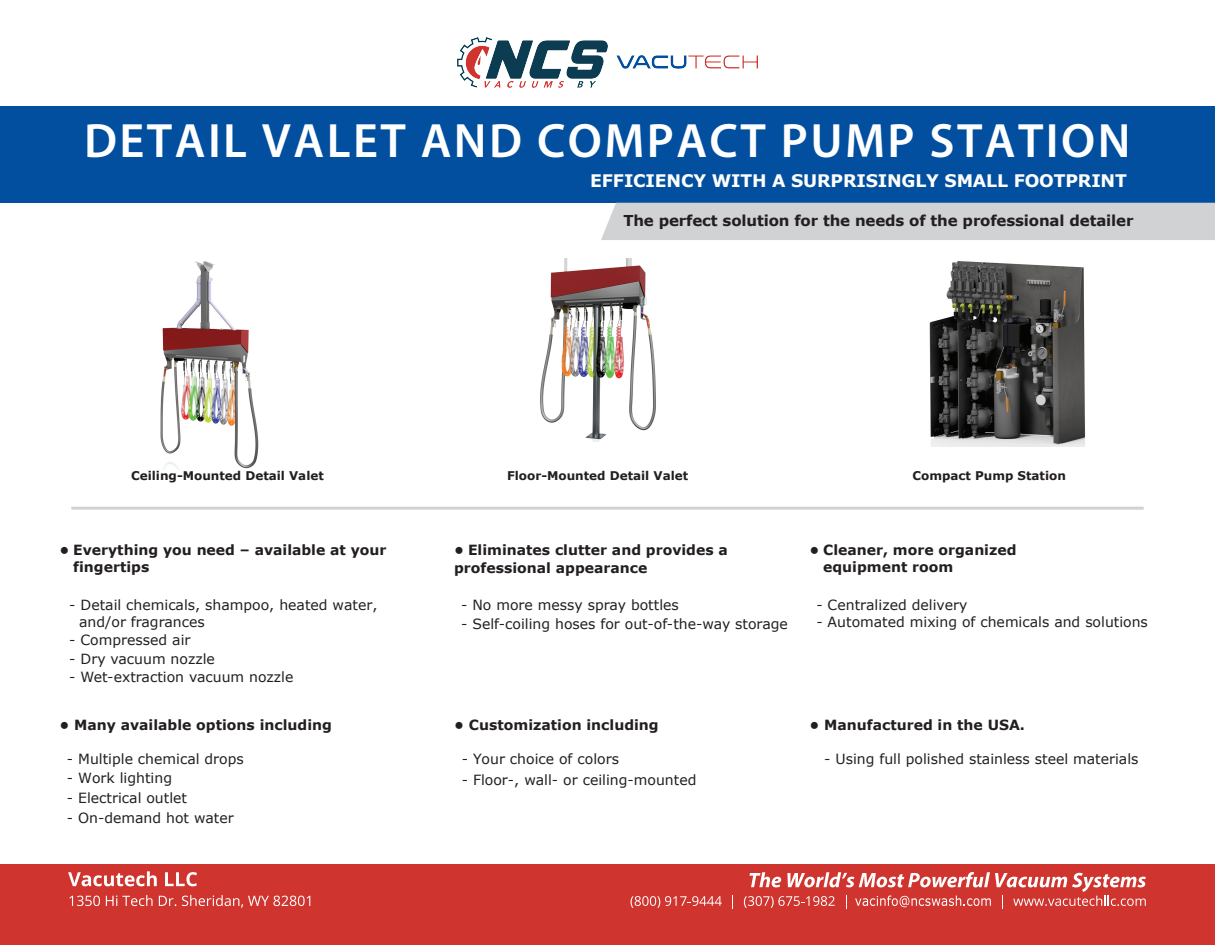
<style>
.page{position:relative;width:1215px;height:945px;background:#fff}
.page>*{position:absolute;margin:0;border:0;box-sizing:border-box;transform-origin:0 0}
.t1{font:600 48.45px "Myriad Pro";letter-spacing:.05em;color:#fff}
.t2{font:700 17.25px "Verdana";letter-spacing:-.01em;color:#fff}
.t3{font:700 15px "Verdana";letter-spacing:-.01em;color:#231f20}
.t4{font:14.1px/16.8px "Verdana";color:#231f20}
.t5{font:700 14.1px/16.8px "Verdana";color:#231f20}
.t6{font:700 12px "Verdana";color:#231f20}
</style>
<div class="page">
<img style="left:929px;top:261px;width:157px;height:185px">
<img style="left:540px;top:259px;width:116px;height:183px">
<div style="left:0;top:106px;width:1215px;height:97px;background:#014f9e"></div>
<div style="left:601px;top:203px;width:614px;height:37px;background:#d1d2d4"></div>
<hr style="left:71px;top:507px;width:1073px;height:3px;background:#d1d2d4">
<div style="left:0;top:864px;width:1215px;height:81px;background:#cf342e"></div>
<svg style="left:68px;top:871px;width:89px;height:15px"></svg>
<svg style="left:165px;top:872px;width:32px;height:14px"></svg>
<svg style="left:69px;top:896px;width:31px;height:10px"></svg>
<svg style="left:106px;top:895px;width:47px;height:11px"></svg>
<svg style="left:159px;top:896px;width:17px;height:10px"></svg>
<svg style="left:182px;top:895px;width:128px;height:13px"></svg>
<svg style="left:631px;top:896px;width:91px;height:12px"></svg>
<svg style="left:732px;top:896px;width:1px;height:13px"></svg>
<img style="left:160px;top:261px;width:99px;height:209px">
<img style="left:457px;top:37px;width:301px;height:51px">
<svg style="left:744px;top:872px;width:402px;height:37px"></svg>
<h1 class="t1" style="left:84px;top:110px;width:1048px">DETAIL VALET AND COMPACT PUMP STATION</h1>
<p class="t2" style="left:590px;top:170px;width:538px">EFFICIENCY WITH A SURPRISINGLY SMALL FOOTPRINT</p>
<p class="t3" style="left:623px;top:211px;width:512px">The perfect solution for the needs of the professional detailer</p>
<p class="t6" style="left:131px;top:468px;width:194px">Ceiling-Mounted Detail Valet</p>
<p class="t6" style="left:507px;top:468px;width:183px">Floor-Mounted Detail Valet</p>
<p class="t6" style="left:912px;top:468px;width:155px">Compact Pump Station</p>
<p class="t5" style="left:73px;top:541px;width:315px;text-indent:-14px">• Everything you need – available at your fingertips</p>
<p class="t4" style="left:79px;top:597px;width:300px;text-indent:-10px">- Detail chemicals, shampoo, heated water, and/or fragrances</p>
<p class="t4" style="left:69px;top:632px;width:123px">- Compressed air</p>
<p class="t4" style="left:69px;top:651px;width:147px">- Dry vacuum nozzle</p>
<p class="t4" style="left:69px;top:669px;width:226px">- Wet-extraction vacuum nozzle</p>
<p class="t5" style="left:59px;top:716px;width:274px">• Many available options including</p>
<p class="t4" style="left:67px;top:750px;width:178px">- Multiple chemical drops</p>
<p class="t4" style="left:67px;top:770px;width:107px">- Work lighting</p>
<p class="t4" style="left:67px;top:790px;width:122px">- Electrical outlet</p>
<p class="t4" style="left:67px;top:810px;width:169px">- On-demand hot water</p>
<p class="t5" style="left:454px;top:541px;width:275px;line-height:18.5px">• Eliminates clutter and provides a professional appearance</p>
<p class="t4" style="left:461px;top:597px;width:219px">- No more messy spray bottles</p>
<p class="t4" style="left:461px;top:616px;width:328px">- Self-coiling hoses for out-of-the-way storage</p>
<p class="t5" style="left:823px;top:541px;width:195px;text-indent:-14px">• Cleaner, more organized equipment room</p>
<p class="t4" style="left:816px;top:597px;width:153px">- Centralized delivery</p>
<p class="t4" style="left:816px;top:614px;width:333px">- Automated mixing of chemicals and solutions</p>
<p class="t5" style="left:809px;top:716px;width:217px">• Manufactured in the USA.</p>
<p class="t5" style="left:454px;top:716px;width:206px">• Customization including</p>
<p class="t4" style="left:462px;top:750px;width:159px">- Your choice of colors</p>
<p class="t4" style="left:824px;top:750px;width:316px">- Using full polished stainless steel materials</p>
<p class="t4" style="left:462px;top:772px;width:236px">- Floor-, wall- or ceiling-mounted</p>
</div>
